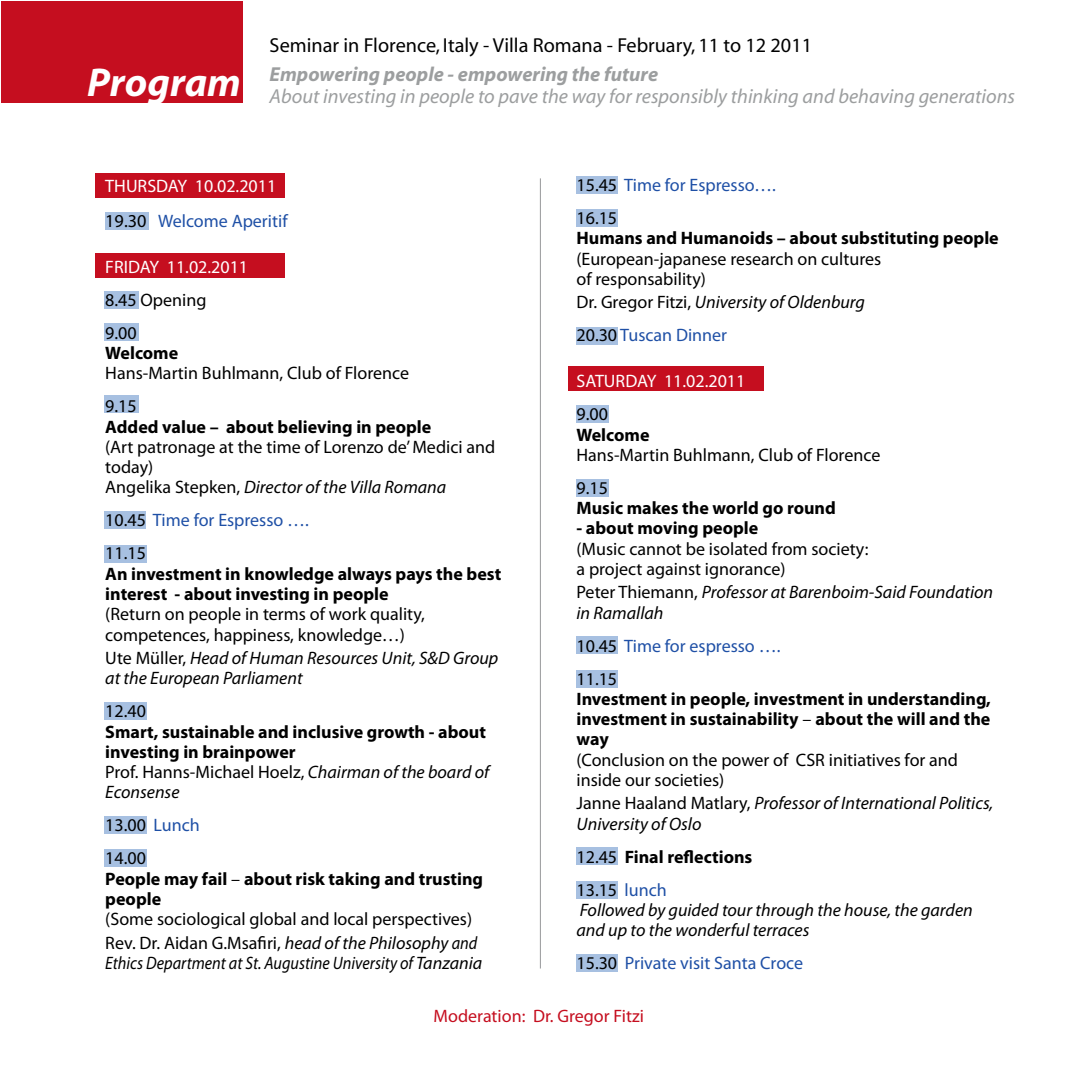
<style>
.page{position:relative;width:1085px;height:1085px;background:#fff}
.page>*{position:absolute;margin:0;border:0;box-sizing:border-box;transform-origin:0 0}
.t1{font:italic 20.25px/22.5px "Myriad";color:#9c9e9f}
.t2{font:20.25px "Myriad";color:#000}
.t3{font:18px/20.2px "Myriad Pro";color:#000}
.t4{font:700 18px/20.2px "Myriad Pro";color:#000}
.t5{font:italic 18px/20.2px "Myriad Pro";color:#000}
.t6{font:18px/33.1px "Myriad Pro";color:#1f50a6}
.t7{font:18px/34.6px "Myriad Pro";color:#fff}
.t8{font:italic 18px "Myriad Pro";color:#000;scale:.9 1}
.t9{font:18px "Myriad Pro";color:#c50e1f}
.s1{font-weight:700}
.s2{color:#000}
.s3{font-style:normal}
.s4{font-style:normal;color:#1f50a6}
.s5{font-weight:400}
.s6{font-weight:400;color:#1f50a6}
.s7{font-size:18.22px;color:#000}
.s8{color:#1f50a6}
.s9{font-style:italic}
.s10{font-weight:400;font-style:italic}
</style>
<div class="page">
<div style="left:106px;top:213px;width:43px;height:17px;background:#a7c0e1"></div>
<div style="left:104px;top:291px;width:35px;height:17px;background:#a7c0e1"></div>
<div style="left:104px;top:324px;width:35px;height:17px;background:#a7c0e1"></div>
<div style="left:104px;top:395px;width:35px;height:18px;background:#a7c0e1"></div>
<div style="left:104px;top:512px;width:42px;height:17px;background:#a7c0e1"></div>
<div style="left:576px;top:177px;width:41px;height:17px;background:#a7c0e1"></div>
<div style="left:576px;top:209px;width:41px;height:17px;background:#a7c0e1"></div>
<div style="left:576px;top:327px;width:41px;height:17px;background:#a7c0e1"></div>
<div style="left:576px;top:405px;width:33px;height:17px;background:#a7c0e1"></div>
<div style="left:576px;top:479px;width:33px;height:18px;background:#a7c0e1"></div>
<div style="left:576px;top:636px;width:41px;height:17px;background:#a7c0e1"></div>
<div style="left:576px;top:670px;width:41px;height:17px;background:#a7c0e1"></div>
<div style="left:576px;top:847px;width:41px;height:17px;background:#a7c0e1"></div>
<div style="left:576px;top:881px;width:41px;height:17px;background:#a7c0e1"></div>
<div style="left:576px;top:954px;width:41px;height:17px;background:#a7c0e1"></div>
<div style="left:104px;top:545px;width:43px;height:17px;background:#a7c0e1"></div>
<div style="left:104px;top:702px;width:43px;height:17px;background:#a7c0e1"></div>
<div style="left:104px;top:816px;width:43px;height:17px;background:#a7c0e1"></div>
<div style="left:104px;top:849px;width:43px;height:17px;background:#a7c0e1"></div>
<div style="left:1px;top:1px;width:242px;height:102px;background:#c50e1f"></div>
<hr style="left:540px;top:178px;width:1px;height:790px;background:#97989a">
<div style="left:96px;top:173px;width:189px;height:24px;background:#c50e1f"></div>
<div style="left:96px;top:253px;width:189px;height:25px;background:#c50e1f"></div>
<div style="left:568px;top:366px;width:195px;height:24px;background:#c50e1f"></div>
<p class="t2" style="left:269px;top:35px;width:544px">Seminar in Florence, Italy - Villa Romana - February, 11 to 12 2011</p>
<p class="t1" style="left:87px;top:64px;width:929px;text-indent:182px"><span class="s1">Empowering people - empowering the future<br></span><sup>Program</sup> About investing in people to pave the way for responsibly thinking and behaving generations</p>
<p class="t6" style="left:576px;top:168px;width:201px"><span class="s2">15.45</span> Time for Espresso….<br><span class="s2">16.15</span></p>
<p class="t4" style="left:576px;top:227px;width:423px">Humans and Humanoids – about substituting people</p>
<p class="t3" style="left:576px;top:248px;width:306px">(European-japanese research on cultures of responsability)</p>
<p class="t5" style="left:576px;top:285px;width:290px;line-height:33.1px"><span class="s3">Dr. Gregor Fitzi,</span> University of Oldenburg<br><span class="s3">20.30</span> <span class="s4">Tuscan Dinner</span></p>
<p class="t7" style="left:576px;top:363px;width:170px">SATURDAY 11.02.2011</p>
<p class="t3" style="left:576px;top:404px;width:33px">9.00</p>
<p class="t4" style="left:576px;top:423px;width:74px">Welcome</p>
<p class="t3" style="left:576px;top:438px;width:305px;line-height:33.1px">Hans-Martin Buhlmann, Club of Florence<br>9.15</p>
<p class="t4" style="left:576px;top:497px;width:261px">Music makes the world go round</p>
<p class="t4" style="left:576px;top:517px;width:183px">- about moving people</p>
<p class="t3" style="left:576px;top:538px;width:293px">(Music cannot be isolated from society: a project against ignorance)</p>
<p class="t5" style="left:576px;top:581px;width:418px"><span class="s3">Peter Thiemann,</span> Professor at Barenboim-Said Foundation in Ramallah</p>
<p class="t6" style="left:576px;top:628px;width:205px"><span class="s2">10.45</span> Time for espresso ….<br><span class="s2">11.15</span></p>
<p class="t4" style="left:576px;top:688px;width:416px;text-align:justify">Investment in people, investment in understanding, investment in sustainability <span class="s5">–</span> about the will and the way</p>
<p class="t3" style="left:576px;top:749px;width:383px">(Conclusion on the power of CSR initiatives for and inside our societies)</p>
<p class="t5" style="left:576px;top:792px;width:418px"><span class="s3">Janne Haaland Matlary,</span> Professor of International Politics,<br>University of Oslo</p>
<p class="t4" style="left:576px;top:839px;width:177px;line-height:33.1px"><span class="s5">12.45</span> Final reflections<br><span class="s5">13.15</span> <span class="s6">lunch</span></p>
<p class="t5" style="left:576px;top:899px;width:397px">Followed by guided tour through the house, the garden and up to the wonderful terraces</p>
<p class="t6" style="left:576px;top:946px;width:228px"><span class="s2">15.30</span> Private visit Santa Croce</p>
<p class="t9" style="left:433px;top:1004px;width:212px">Moderation: Dr. Gregor Fitzi</p>
<p class="t7" style="left:105px;top:168px;width:184px">THURSDAY 10.02.2011<br><span class="s7">19.30</span> <span class="s8">Welcome Aperitif</span></p>
<p class="t7" style="left:105px;top:249px;width:144px">FRIDAY 11.02.2011</p>
<p class="t3" style="left:105px;top:283px;width:103px;line-height:33.1px">8.45 Opening<br>9.00</p>
<p class="t4" style="left:105px;top:342px;width:74px">Welcome</p>
<p class="t3" style="left:105px;top:356px;width:305px;line-height:33.1px">Hans-Martin Buhlmann, Club of Florence<br>9.15</p>
<p class="t4" style="left:105px;top:416px;width:327px">Added value – about believing in people</p>
<p class="t3" style="left:105px;top:436px;width:391px">(Art patronage at the time of Lorenzo de’ Medici and today)<br>Angelika Stepken, <span class="s9">Director of the Villa Romana</span></p>
<p class="t6" style="left:105px;top:503px;width:205px"><span class="s2">10.45</span> Time for Espresso ….<br><span class="s2">11.15</span></p>
<p class="t4" style="left:105px;top:563px;width:397px">An investment in knowledge always pays the best interest - about investing in people</p>
<p class="t3" style="left:105px;top:603px;width:321px">(Return on people in terms of work quality, competences, happiness, knowledge…)</p>
<p class="t5" style="left:105px;top:647px;width:394px"><span class="s3">Ute Müller,</span> Head of Human Resources Unit, S&amp;D Group at the European Parliament</p>
<p class="t3" style="left:105px;top:700px;width:42px">12.40</p>
<p class="t4" style="left:105px;top:720px;width:385px">Smart, sustainable and inclusive growth - about investing in brainpower<br><span class="s5">Prof. Hanns-Michael Hoelz,</span> <span class="s10">Chairman of the board of Econsense</span></p>
<p class="t3" style="left:105px;top:808px;width:96px;line-height:33.1px">13.00 <span class="s8">Lunch<br></span>14.00</p>
<p class="t4" style="left:105px;top:867px;width:379px">People may fail <span class="s5">–</span> about risk taking and trusting people</p>
<p class="t3" style="left:105px;top:907px;width:373px;line-height:23.4px">(Some sociological global and local perspectives)<br>Rev. Dr. Aidan G.Msafiri, <span class="s9">head of the Philosophy and</span></p>
<p class="t8" style="left:105px;top:951px;width:420px">Ethics Department at St. Augustine University of Tanzania</p>
</div>
